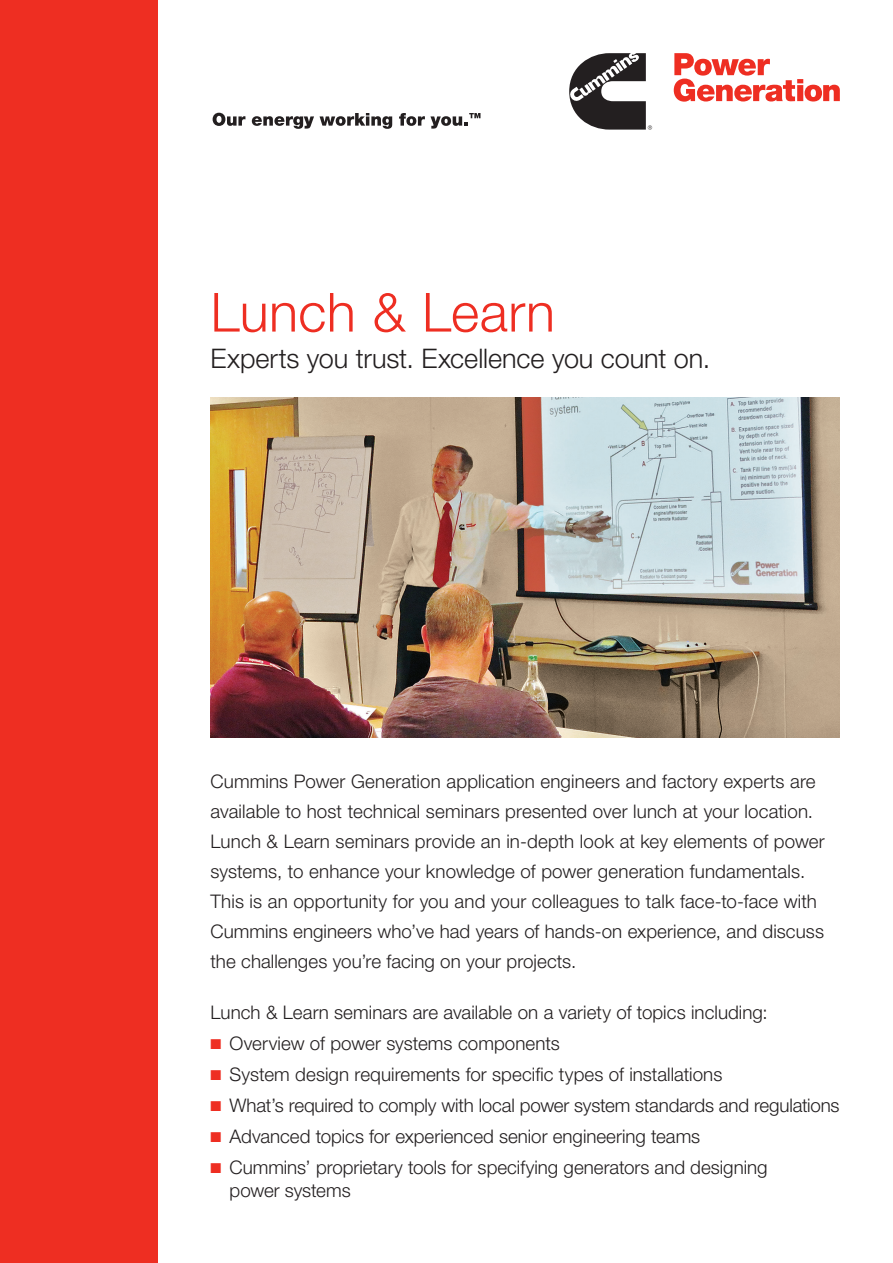
<style>
.page{position:relative;width:893px;height:1263px;background:#fff}
.page>*{position:absolute;margin:0;border:0;box-sizing:border-box;transform-origin:0 0}
.t1{font:300 54px "Helvetica Neue LT";letter-spacing:.01em;color:#ee2e22}
.t2{font:300 27px "Helvetica Neue LT";letter-spacing:-.005em;color:#231f20}
.Body_Copy_Large_-_12{font:300 18.75px/30px "Helvetica Neue LT";letter-spacing:.005em;color:#231f20}
.Body_Copy_Large_Bull{font:300 18.75px/22.5px "Helvetica Neue LT";letter-spacing:-.005em;color:#231f20}
.s1{color:#ee2e22}
</style>
<div class="page">
<img style="left:210px;top:398px;width:630px;height:340px">
<div style="left:0;top:0;width:157px;height:1263px;background:#ee2e22"></div>
<svg style="left:213px;top:113px;width:32px;height:13px"></svg>
<svg style="left:252px;top:116px;width:62px;height:13px"></svg>
<svg style="left:320px;top:113px;width:72px;height:16px"></svg>
<svg style="left:399px;top:113px;width:81px;height:16px"></svg>
<svg style="left:569px;top:53px;width:83px;height:77px"></svg>
<svg style="left:674px;top:53px;width:166px;height:49px"></svg>
<p class="t1" style="left:210px;top:279px;width:346px">Lunch &amp; Learn</p>
<p class="t2" style="left:210px;top:342px;width:501px">Experts you trust. Excellence you count on.</p>
<p class="Body_Copy_Large_-_12" style="left:210px;top:766px;width:616px">Cummins Power Generation application engineers and factory experts are available to host technical seminars presented over lunch at your location.<br>Lunch &amp; Learn seminars provide an in-depth look at key elements of power systems, to enhance your knowledge of power generation fundamentals.<br>This is an opportunity for you and your colleagues to talk face-to-face with Cummins engineers who’ve had years of hands-on experience, and discuss the challenges you’re facing on your projects.</p>
<p class="Body_Copy_Large_-_12" style="left:210px;top:997px;width:559px">Lunch &amp; Learn seminars are available on a variety of topics including:</p>
<p class="Body_Copy_Large_Bull" style="left:210px;top:1032px;width:351px"><span class="s1">■</span> Overview of power systems components</p>
<p class="Body_Copy_Large_Bull" style="left:210px;top:1063px;width:513px"><span class="s1">■</span> System design requirements for specific types of installations</p>
<p class="Body_Copy_Large_Bull" style="left:210px;top:1094px;width:631px"><span class="s1">■</span> What’s required to comply with local power system standards and regulations</p>
<p class="Body_Copy_Large_Bull" style="left:210px;top:1125px;width:491px"><span class="s1">■</span> Advanced topics for experienced senior engineering teams</p>
<p class="Body_Copy_Large_Bull" style="left:230px;top:1156px;width:539px;text-indent:-19px"><span class="s1">■</span> Cummins’ proprietary tools for specifying generators and designing power systems</p>
</div>
